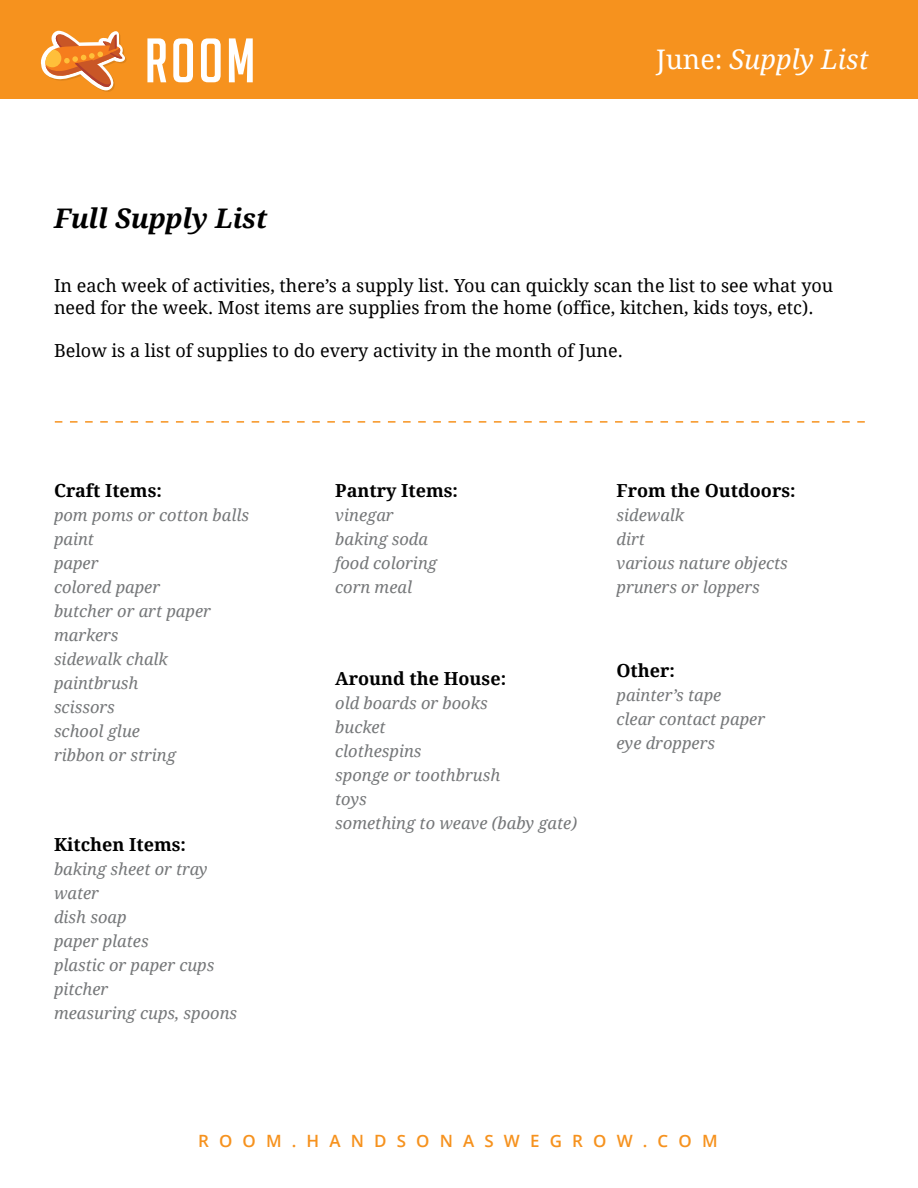
<style>
.page{position:relative;width:918px;height:1188px;background:#fff}
.page>*{position:absolute;margin:0;border:0;box-sizing:border-box;transform-origin:0 0}
.t1{font:61.2px "Big Noodle Titling";color:#fff}
.t2{font:italic 27px "Droid Serif";color:#fff}
.t3{font:italic 700 27px "Droid Serif";color:#000}
.t4{font:18px/21.6px "Droid Serif";color:#000}
.t5{font:700 18px "Droid Serif";color:#000}
.t6{font:600 16.95px "Open Sans";letter-spacing:.6em;color:#f6921e}
.t7{font:italic 16.5px/24px "Droid Serif";color:#757779}
.s1{font-style:normal}
</style>
<div class="page">
<div style="left:0;top:0;width:918px;height:99px;background:#f6921e"></div>
<svg style="left:41px;top:31px;width:86px;height:61px"></svg>
<svg style="left:55px;top:421px;width:810px;height:2px"></svg>
<h1 class="t1" style="left:145px;top:28px;width:112px">ROOM</h1>
<h2 class="t3" style="left:54px;top:203px;width:215px">Full Supply List</h2>
<h2 class="t2" style="left:656px;top:44px;width:214px"><span class="s1">June:</span> Supply List</h2>
<p class="t4" style="left:54px;top:275px;width:781px">In each week of activities, there’s a supply list. You can quickly scan the list to see what you need for the week. Most items are supplies from the home (office, kitchen, kids toys, etc).</p>
<p class="t4" style="left:54px;top:340px;width:571px">Below is a list of supplies to do every activity in the month of June.</p>
<p class="t5" style="left:54px;top:480px;width:109px">Craft Items:</p>
<p class="t7" style="left:54px;top:503px;width:197px">pom poms or cotton balls paint<br>paper<br>colored paper<br>butcher or art paper markers<br>sidewalk chalk paintbrush<br>scissors<br>school glue<br>ribbon or string</p>
<p class="t5" style="left:54px;top:834px;width:134px">Kitchen Items:</p>
<p class="t7" style="left:54px;top:857px;width:185px">baking sheet or tray water<br>dish soap<br>paper plates<br>plastic or paper cups pitcher<br>measuring cups, spoons</p>
<p class="t5" style="left:335px;top:480px;width:124px">Pantry Items:</p>
<p class="t7" style="left:335px;top:503px;width:103px">vinegar baking soda food coloring corn meal</p>
<p class="t5" style="left:335px;top:669px;width:172px">Around the House:</p>
<p class="t7" style="left:335px;top:692px;width:243px">old boards or books<br>bucket<br>clothespins<br>sponge or toothbrush<br>toys<br>something to weave (baby gate)</p>
<p class="t5" style="left:616px;top:480px;width:181px">From the Outdoors:</p>
<p class="t7" style="left:616px;top:503px;width:173px">sidewalk<br>dirt<br>various nature objects pruners or loppers</p>
<p class="t5" style="left:616px;top:660px;width:60px">Other:</p>
<p class="t7" style="left:616px;top:683px;width:150px">painter’s tape<br>clear contact paper eye droppers</p>
<p class="t6" style="left:198px;top:1129px;width:521px">ROOM.HANDSONASWEGROW.COM</p>
</div>
